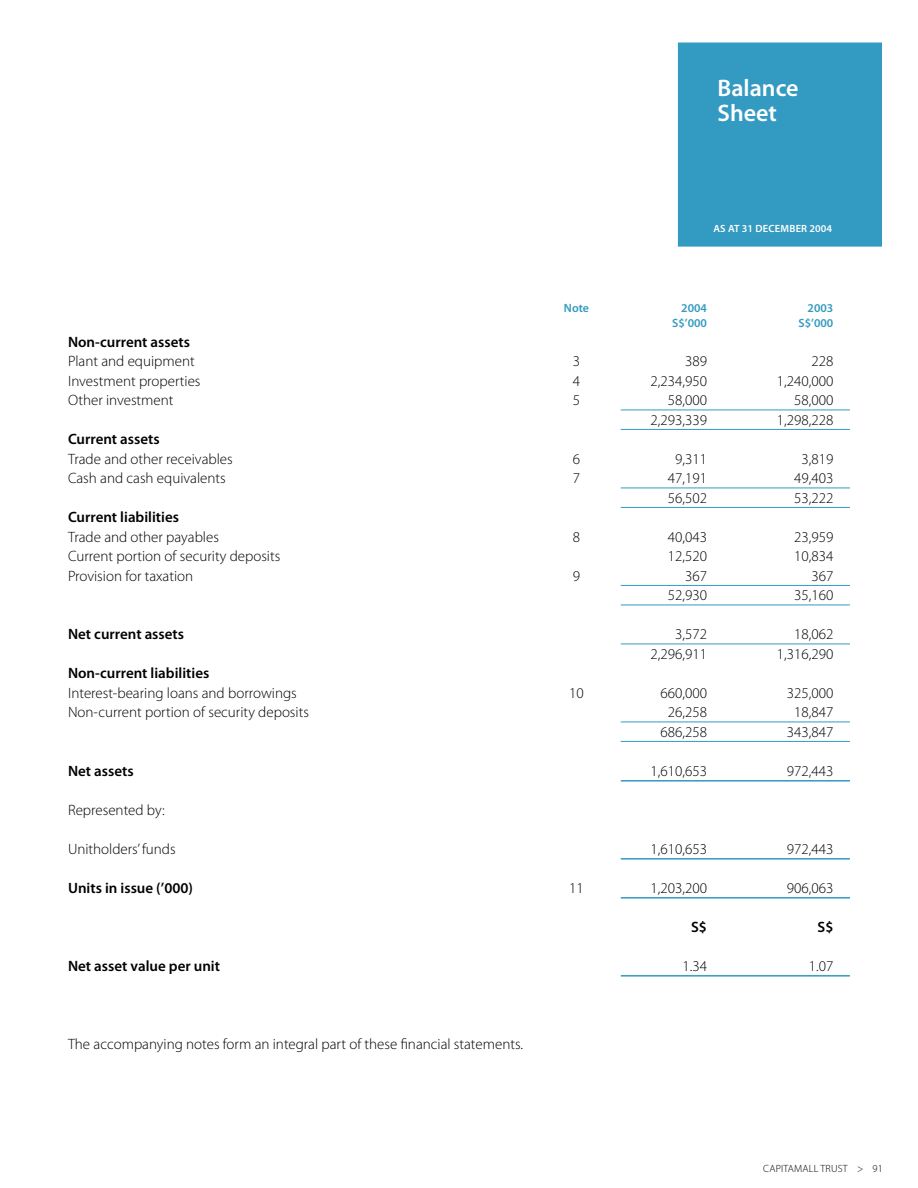
<style>
.page{position:relative;width:918px;height:1188px;background:#fff}
.page>*{position:absolute;margin:0;border:0;box-sizing:border-box;transform-origin:0 0}
.body_justified{font:600 24px "Myriad Pro";color:#fff}
.body_justified-2{font:300 15px "Myriad Pro";color:#000}
._2_col_rules_130{font:300 15px "Myriad Pro";color:#000}
.body_justified-3{font:600 15px "Myriad Pro";color:#000}
._2_col_rules_130_thick{font:300 15px "Myriad Pro";color:#000}
._2_col_rules_130_thick-2{font:600 15px "Myriad Pro";color:#000}
._2_col_rules_130-2{font:600 15px "Myriad Pro";color:#000}
.body_justified-4{font:600 12px "Myriad Pro";color:#339ac1}
.t1{font:300 10.5px "Myriad Pro";letter-spacing:.02em;color:#000}
.body_justified-5{font:600 10.5px "Myriad Pro";letter-spacing:.02em;color:#fff}
</style>
<div class="page">
<div style="left:679px;top:43px;width:202px;height:203px;background:#339ac1"></div>
<div style="left:678px;top:43px;width:204px;height:204px;border:2px solid #339ac1"></div>
<hr style="left:621px;top:410px;width:229px;height:1px;background:#339ac1">
<hr style="left:621px;top:429px;width:229px;height:1px;background:#339ac1">
<hr style="left:621px;top:488px;width:229px;height:1px;background:#339ac1">
<hr style="left:621px;top:507px;width:229px;height:1px;background:#339ac1">
<hr style="left:621px;top:585px;width:229px;height:1px;background:#339ac1">
<hr style="left:621px;top:605px;width:229px;height:1px;background:#339ac1">
<hr style="left:621px;top:644px;width:229px;height:1px;background:#339ac1">
<hr style="left:621px;top:722px;width:229px;height:1px;background:#339ac1">
<hr style="left:621px;top:741px;width:229px;height:1px;background:#339ac1">
<hr style="left:621px;top:780px;width:229px;height:2px;background:#339ac1">
<hr style="left:621px;top:858px;width:229px;height:2px;background:#339ac1">
<hr style="left:621px;top:897px;width:229px;height:2px;background:#339ac1">
<hr style="left:621px;top:975px;width:229px;height:2px;background:#339ac1">
<p class="body_justified" style="left:718px;top:75px;width:83px">Balance</p>
<p class="body_justified" style="left:718px;top:100px;width:61px">Sheet</p>
<p class="body_justified-5" style="left:713px;top:222px;width:120px">AS AT 31 DECEMBER 2004</p>
<p class="body_justified-4" style="left:564px;top:302px;width:27px">Note</p>
<p class="body_justified-4" style="left:681px;top:302px;width:27px">2004</p>
<p class="body_justified-4" style="left:808px;top:302px;width:27px">2003</p>
<p class="body_justified-4" style="left:672px;top:317px;width:36px">S$’000</p>
<p class="body_justified-4" style="left:799px;top:317px;width:36px">S$’000</p>
<p class="body_justified-3" style="left:68px;top:333px;width:123px">Non-current assets</p>
<p class="body_justified-2" style="left:68px;top:353px;width:128px">Plant and equipment</p>
<p class="body_justified-2" style="left:573px;top:353px;width:9px">3</p>
<p class="body_justified-2" style="left:685px;top:353px;width:23px">389</p>
<p class="body_justified-2" style="left:811px;top:353px;width:23px">228</p>
<p class="body_justified-2" style="left:68px;top:373px;width:134px">Investment properties</p>
<p class="body_justified-2" style="left:573px;top:373px;width:9px">4</p>
<p class="body_justified-2" style="left:651px;top:373px;width:58px">2,234,950</p>
<p class="body_justified-2" style="left:777px;top:373px;width:58px">1,240,000</p>
<p class="_2_col_rules_130" style="left:68px;top:392px;width:107px">Other investment</p>
<p class="_2_col_rules_130" style="left:573px;top:392px;width:9px">5</p>
<p class="_2_col_rules_130" style="left:668px;top:392px;width:41px">58,000</p>
<p class="_2_col_rules_130" style="left:794px;top:392px;width:41px">58,000</p>
<p class="_2_col_rules_130" style="left:651px;top:412px;width:58px">2,293,339</p>
<p class="_2_col_rules_130" style="left:777px;top:412px;width:58px">1,298,228</p>
<p class="body_justified-3" style="left:68px;top:431px;width:93px">Current assets</p>
<p class="body_justified-2" style="left:68px;top:451px;width:166px">Trade and other receivables</p>
<p class="body_justified-2" style="left:573px;top:451px;width:9px">6</p>
<p class="body_justified-2" style="left:675px;top:451px;width:33px">9,311</p>
<p class="body_justified-2" style="left:801px;top:451px;width:33px">3,819</p>
<p class="_2_col_rules_130" style="left:68px;top:470px;width:159px">Cash and cash equivalents</p>
<p class="_2_col_rules_130" style="left:573px;top:470px;width:9px">7</p>
<p class="_2_col_rules_130" style="left:668px;top:470px;width:41px">47,191</p>
<p class="_2_col_rules_130" style="left:794px;top:470px;width:41px">49,403</p>
<p class="_2_col_rules_130" style="left:668px;top:490px;width:41px">56,502</p>
<p class="_2_col_rules_130" style="left:794px;top:490px;width:41px">53,222</p>
<p class="body_justified-3" style="left:68px;top:509px;width:112px">Current liabilities</p>
<p class="body_justified-2" style="left:68px;top:529px;width:153px">Trade and other payables</p>
<p class="body_justified-2" style="left:573px;top:529px;width:9px">8</p>
<p class="body_justified-2" style="left:668px;top:529px;width:41px">40,043</p>
<p class="body_justified-2" style="left:794px;top:529px;width:41px">23,959</p>
<p class="body_justified-2" style="left:68px;top:548px;width:214px">Current portion of security deposits</p>
<p class="body_justified-2" style="left:668px;top:548px;width:41px">12,520</p>
<p class="body_justified-2" style="left:794px;top:548px;width:41px">10,834</p>
<p class="_2_col_rules_130" style="left:68px;top:568px;width:127px">Provision for taxation</p>
<p class="_2_col_rules_130" style="left:573px;top:568px;width:9px">9</p>
<p class="_2_col_rules_130" style="left:685px;top:568px;width:23px">367</p>
<p class="_2_col_rules_130" style="left:811px;top:568px;width:23px">367</p>
<p class="_2_col_rules_130" style="left:668px;top:587px;width:41px">52,930</p>
<p class="_2_col_rules_130" style="left:794px;top:587px;width:41px">35,160</p>
<p class="_2_col_rules_130-2" style="left:68px;top:626px;width:118px">Net current assets</p>
<p class="_2_col_rules_130" style="left:675px;top:626px;width:33px">3,572</p>
<p class="_2_col_rules_130" style="left:794px;top:626px;width:41px">18,062</p>
<p class="body_justified-2" style="left:651px;top:646px;width:58px">2,296,911</p>
<p class="body_justified-2" style="left:777px;top:646px;width:58px">1,316,290</p>
<p class="body_justified-3" style="left:68px;top:665px;width:143px">Non-current liabilities</p>
<p class="body_justified-2" style="left:68px;top:685px;width:230px">Interest-bearing loans and borrowings</p>
<p class="body_justified-2" style="left:569px;top:685px;width:16px">10</p>
<p class="body_justified-2" style="left:661px;top:685px;width:48px">660,000</p>
<p class="body_justified-2" style="left:787px;top:685px;width:48px">325,000</p>
<p class="_2_col_rules_130" style="left:68px;top:704px;width:242px">Non-current portion of security deposits</p>
<p class="_2_col_rules_130" style="left:668px;top:704px;width:41px">26,258</p>
<p class="_2_col_rules_130" style="left:794px;top:704px;width:41px">18,847</p>
<p class="_2_col_rules_130" style="left:661px;top:724px;width:48px">686,258</p>
<p class="_2_col_rules_130" style="left:787px;top:724px;width:48px">343,847</p>
<p class="_2_col_rules_130-2" style="left:68px;top:762px;width:67px">Net assets</p>
<p class="_2_col_rules_130" style="left:651px;top:763px;width:58px">1,610,653</p>
<p class="_2_col_rules_130" style="left:787px;top:763px;width:48px">972,443</p>
<p class="body_justified-2" style="left:68px;top:802px;width:98px">Represented by:</p>
<p class="_2_col_rules_130_thick" style="left:68px;top:841px;width:109px">Unitholders’ funds</p>
<p class="_2_col_rules_130_thick" style="left:651px;top:841px;width:58px">1,610,653</p>
<p class="_2_col_rules_130_thick" style="left:787px;top:841px;width:48px">972,443</p>
<p class="_2_col_rules_130_thick-2" style="left:68px;top:879px;width:126px">Units in issue (’000)</p>
<p class="_2_col_rules_130_thick" style="left:569px;top:880px;width:16px">11</p>
<p class="_2_col_rules_130_thick" style="left:651px;top:880px;width:58px">1,203,200</p>
<p class="_2_col_rules_130_thick" style="left:787px;top:880px;width:48px">906,063</p>
<p class="body_justified-3" style="left:691px;top:918px;width:17px">S$</p>
<p class="body_justified-3" style="left:818px;top:918px;width:17px">S$</p>
<p class="_2_col_rules_130_thick-2" style="left:68px;top:957px;width:154px">Net asset value per unit</p>
<p class="_2_col_rules_130_thick" style="left:682px;top:958px;width:26px">1.34</p>
<p class="_2_col_rules_130_thick" style="left:809px;top:958px;width:26px">1.07</p>
<p class="body_justified-2" style="left:68px;top:1036px;width:457px">The accompanying notes form an integral part of these financial statements.</p>
<p class="t1" style="left:763px;top:1163px;width:121px">CAPITAMALL TRUST &gt; 91</p>
</div>
